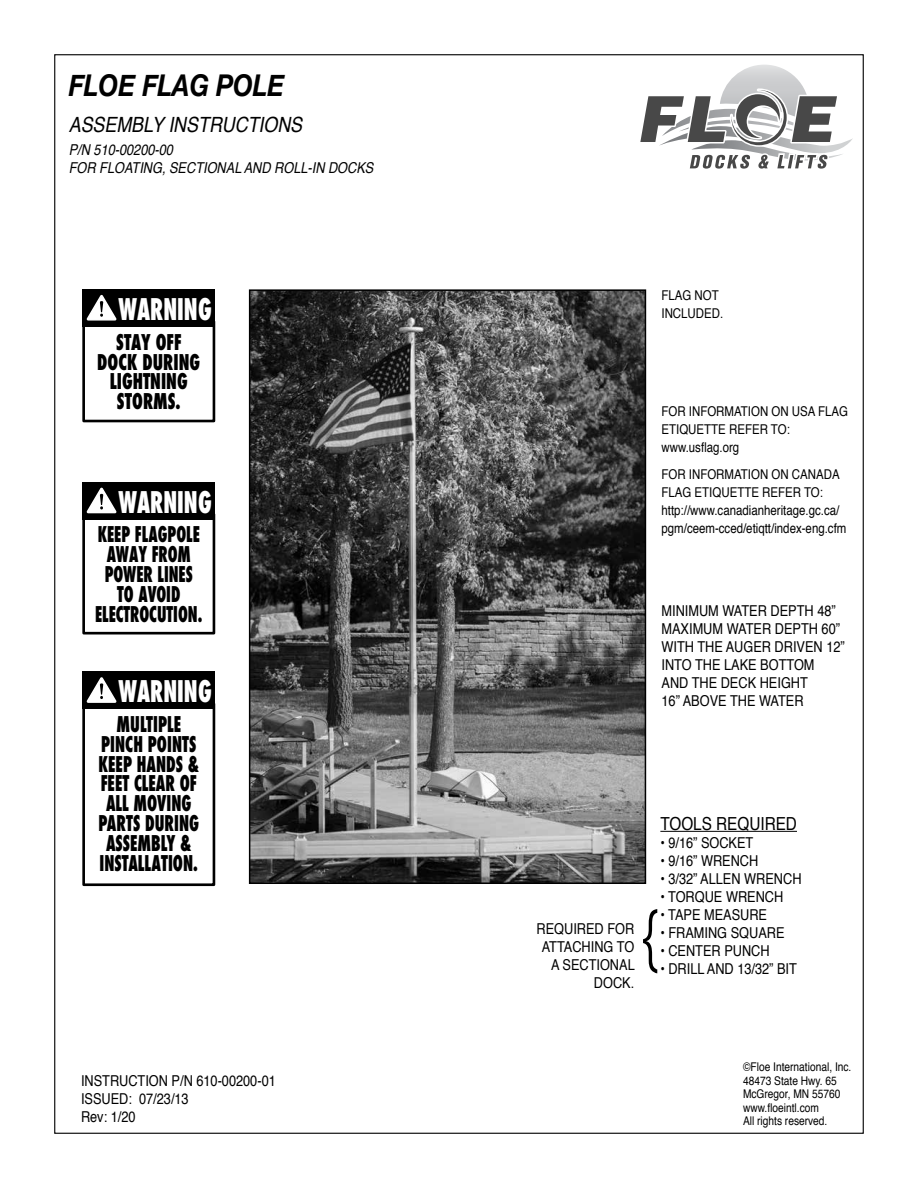
<style>
.page{position:relative;width:918px;height:1188px;background:#fff}
.page>*{position:absolute;margin:0;border:0;box-sizing:border-box;transform-origin:0 0}
.t1{font:italic 700 30px "Helvetica Neue";color:#000;scale:.85 1}
.t2{font:800 condensed 29.1px "Futura";color:#fff;scale:.75 1}
.t3{font:800 condensed 21.15px/19.8px "Futura";color:#000;text-align:center;scale:.75 1}
.t4{font:800 condensed 21.15px/19.8px "Futura";color:#000;text-align:center;scale:.73 1}
.t5{font:800 condensed 21.15px/19.8px "Futura";color:#000;text-align:center;scale:.8 1}
.t6{font:italic 21px "Helvetica";color:#000;scale:.85 1}
.t7{font:18px "Helvetica";color:#000;scale:.85 1}
.t8{font:15px/18px "Helvetica";color:#000;scale:.85 1}
.t9{font:italic 15px/18px "Helvetica";color:#000;scale:.85 1}
.t10{font:13.5px/18px "Helvetica";color:#000;scale:.85 1}
.t11{font:12px/13.5px "Helvetica";color:#000;scale:.85 1}
</style>
<div class="page">
<svg style="left:640px;top:65px;width:213px;height:104px"></svg>
<hr style="left:660px;top:831px;width:137px;height:1px;background:#000">
<img style="left:252px;top:292px;width:391px;height:589px">
<div style="left:249px;top:289px;width:397px;height:595px;border:2px solid #000"></div>
<div style="left:82px;top:320px;width:133px;height:102px;border:3px solid #000"></div>
<div style="left:82px;top:289px;width:133px;height:37px;background:#000"></div>
<svg style="left:87px;top:295px;width:29px;height:26px"></svg>
<svg style="left:643px;top:909px;width:14px;height:64px"></svg>
<div style="left:82px;top:513px;width:133px;height:121px;border:3px solid #000"></div>
<div style="left:82px;top:482px;width:133px;height:37px;background:#000"></div>
<svg style="left:87px;top:488px;width:29px;height:25px"></svg>
<div style="left:82px;top:702px;width:133px;height:184px;border:3px solid #000"></div>
<div style="left:82px;top:672px;width:133px;height:37px;background:#000"></div>
<svg style="left:87px;top:677px;width:29px;height:26px"></svg>
<h1 class="t1" style="left:69px;top:62px;width:255px">FLOE FLAG POLE</h1>
<h3 class="t6" style="left:69px;top:109px;width:283px">ASSEMBLYINSTRUCTIONS</h3>
<p class="t9" style="left:69px;top:141px;width:365px">P/N 510-00200-00<br>FOR FLOATING,SECTIONALAND ROLL-IN DOCKS</p>
<h2 class="t2" style="left:119px;top:289px;width:126px">WARNING</h2>
<p class="t10" style="left:662px;top:286px;width:74px">FLAG NOT<br>INCLUDED.</p>
<h3 class="t5" style="left:97px;top:332px;width:130px">STAY OFF<br>DOCK DURING<br>LIGHTNING<br>STORMS.</h3>
<h2 class="t2" style="left:119px;top:482px;width:126px">WARNING</h2>
<h3 class="t4" style="left:95px;top:525px;width:149px">KEEP FLAGPOLE<br>AWAY FROM<br>POWER LINES<br>TO AVOID<br>ELECTROCUTION.</h3>
<h2 class="t2" style="left:119px;top:672px;width:126px">WARNING</h2>
<h3 class="t3" style="left:98px;top:714px;width:136px">MULTIPLE<br>PINCH POINTS<br>KEEP HANDS &amp;<br>FEET CLEAR OF<br>ALL MOVING<br>PARTS DURING<br>ASSEMBLY &amp;<br>INSTALLATION.</h3>
<p class="t8" style="left:81px;top:1072px;width:231px">INSTRUCTION P/N 610-00200-01<br>ISSUED: 07/23/13<br>Rev: 1/20</p>
<p class="t10" style="left:662px;top:403px;width:221px">FOR INFORMATION ON USA FLAG<br>ETIQUETTE REFER TO: www.usflag.org</p>
<p class="t10" style="left:662px;top:466px;width:219px">FOR INFORMATION ON CANADA<br>FLAG ETIQUETTE REFER TO: http://www.canadianheritage.gc.ca/ pgm/ceem-cced/etiqtt/index-eng.cfm</p>
<p class="t8" style="left:662px;top:602px;width:217px">MINIMUM WATER DEPTH 48”<br>MAXIMUM WATER DEPTH 60”<br>WITH THE AUGER DRIVEN 12”<br>INTO THE LAKE BOTTOM<br>AND THE DECK HEIGHT<br>16” ABOVE THE WATER</p>
<p class="t8" style="left:537px;top:920px;width:117px;text-align:right">REQUIRED FOR<br>ATTACHING TO<br>A SECTIONAL<br>DOCK.</p>
<p class="t7" style="left:660px;top:810px;width:162px">TOOLS REQUIRED</p>
<p class="t8" style="left:660px;top:834px;width:111px">• 9/16” SOCKET</p>
<p class="t8" style="left:660px;top:852px;width:117px">• 9/16” WRENCH</p>
<p class="t8" style="left:660px;top:870px;width:168px">• 3/32” ALLEN WRENCH</p>
<p class="t8" style="left:660px;top:888px;width:146px">• TORQUE WRENCH</p>
<p class="t8" style="left:660px;top:906px;width:127px">• TAPE MEASURE</p>
<p class="t8" style="left:660px;top:924px;width:148px">• FRAMING SQUARE</p>
<p class="t8" style="left:660px;top:942px;width:130px">• CENTER PUNCH</p>
<p class="t8" style="left:660px;top:960px;width:162px">• DRILL AND 13/32” BIT</p>
<p class="t11" style="left:743px;top:1060px;width:129px">©Floe International, Inc.<br>48473 State Hwy. 65<br>McGregor, MN 55760 www.floeintl.com<br>All rights reserved.</p>
</div>
